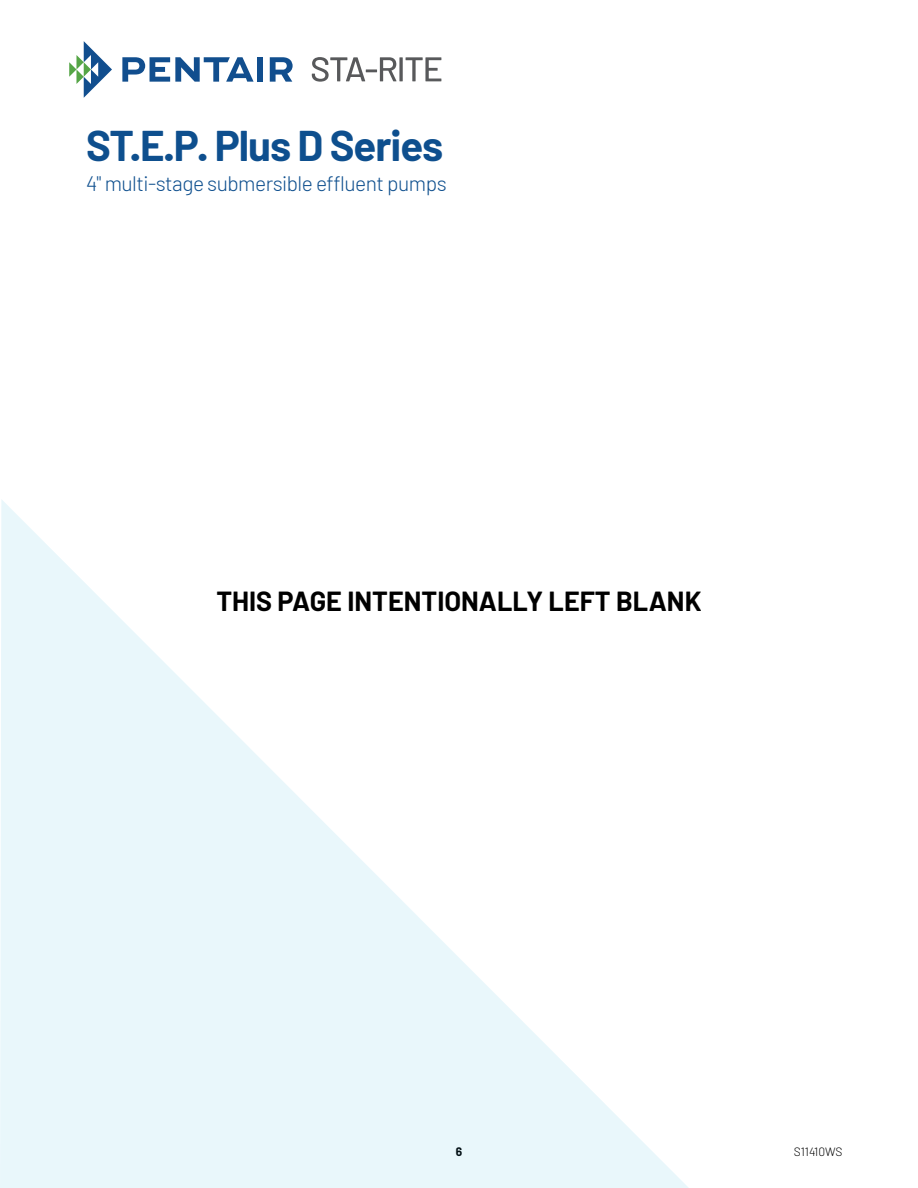
<style>
.page{position:relative;width:918px;height:1188px;background:#fff}
.page>*{position:absolute;margin:0;border:0;box-sizing:border-box;transform-origin:0 0}
.t1{font:700 42px "Barlow";letter-spacing:-.025em;color:#0e4f8e}
.t2{font:700 27px "Barlow";color:#000}
.t3{font:300 21px "Barlow";letter-spacing:-.025em;color:#0e4f8e}
.t4{font:300 12px "Barlow";color:#000}
.t5{font:700 12px "Barlow";color:#000}
</style>
<div class="page">
<svg style="left:69px;top:41px;width:43px;height:57px"></svg>
<svg style="left:122px;top:57px;width:132px;height:25px"></svg>
<div style="left:258px;top:57px;width:5px;height:25px;background:#114e8e"></div>
<svg style="left:270px;top:57px;width:23px;height:25px"></svg>
<svg style="left:312px;top:57px;width:130px;height:25px"></svg>
<svg style="left:0;top:500px;width:689px;height:688px"></svg>
<h1 class="t1" style="left:86px;top:120px;width:359px">ST.E.P. Plus D Series</h1>
<p class="t3" style="left:86px;top:170px;width:362px">4" multi-stage submersible effluent pumps</p>
<p class="t2" style="left:216px;top:584px;width:487px">THIS PAGE INTENTIONALLY LEFT BLANK</p>
<p class="t5" style="left:456px;top:1144px;width:8px">6</p>
<p class="t4" style="left:794px;top:1144px;width:50px">S11410WS</p>
</div>
